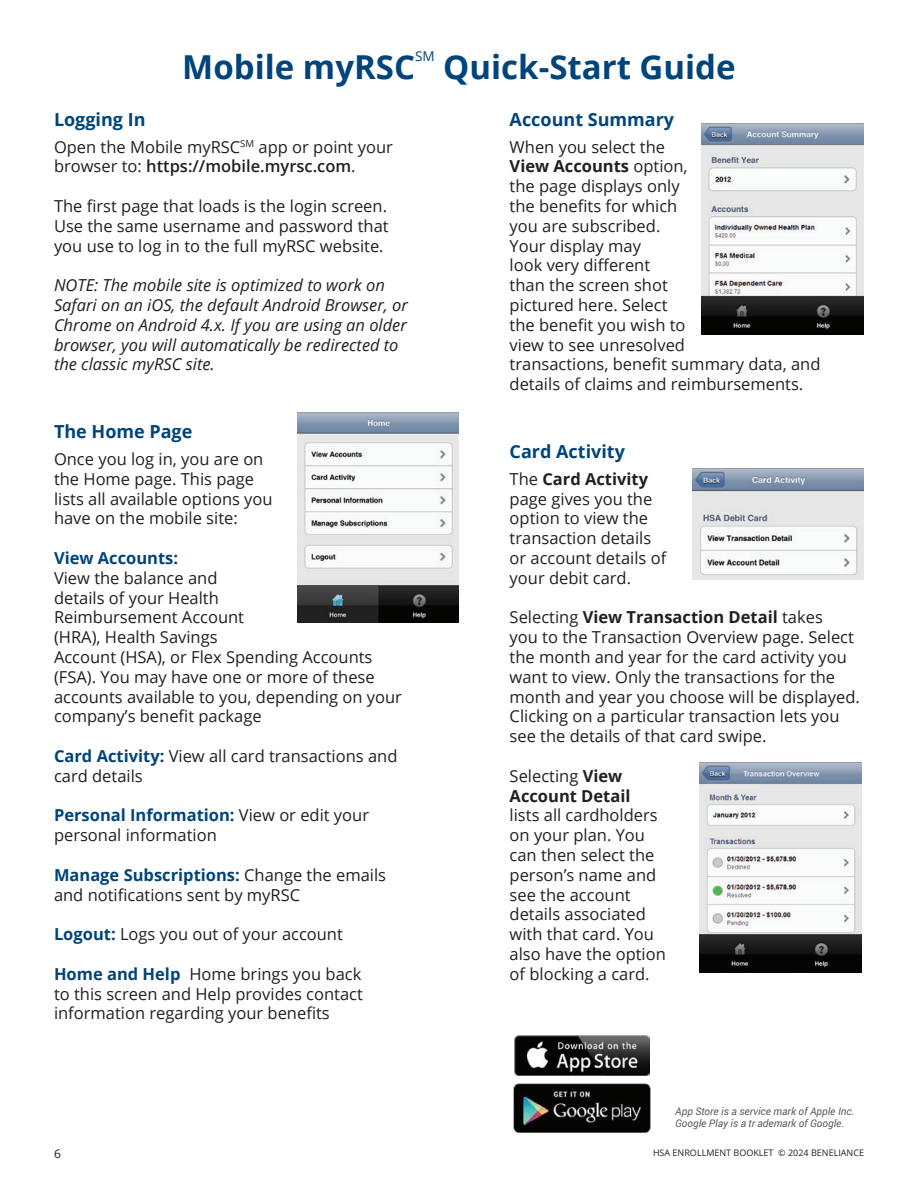
<style>
.page{position:relative;width:918px;height:1188px;background:#fff}
.page>*{position:absolute;margin:0;border:0;box-sizing:border-box;transform-origin:0 0}
.t1{font:700 33px "Open Sans";color:#00447b}
.t2{font:700 18px "Open Sans";color:#00447b}
.t3{font:16.5px/19.8px "Open Sans";color:#231f20}
.t4{font:italic 16.5px/19.8px "Open Sans";color:#231f20}
.t5{font:700 16.5px "Open Sans";color:#00447b}
.t6{font:13.5px "Open Sans";color:#00447b}
.t7{font:12px "Open Sans";color:#231f20}
.t8{font:italic 10.5px/12.6px "Roboto";color:#57585a}
.t9{font:9px "Open Sans";color:#231f20}
.s1{font-weight:600}
.s2{font-weight:700;color:#00447b}
.s3{font-weight:700}
</style>
<div class="page">
<img style="left:297px;top:413px;width:162px;height:210px">
<img style="left:701px;top:124px;width:162px;height:210px">
<img style="left:693px;top:468px;width:170px;height:111px">
<img style="left:700px;top:762px;width:162px;height:210px">
<img style="left:514px;top:1036px;width:135px;height:40px">
<img style="left:514px;top:1083px;width:137px;height:50px">
<p class="t1" style="left:182px;top:44px;width:234px">Mobile myRSC</p>
<p class="t6" style="left:415px;top:47px;width:21px">SM</p>
<p class="t1" style="left:443px;top:44px;width:294px">Quick-Start Guide</p>
<p class="t2" style="left:54px;top:107px;width:93px">Logging In</p>
<p class="t3" style="left:54px;top:136px;width:340px">Open the Mobile myRSC<sup>SM</sup> app or point your browser to: <span class="s1">https://mobile.myrsc.com</span>.</p>
<p class="t3" style="left:54px;top:196px;width:336px;text-align:justify">The first page that loads is the login screen.<br>Use the same username and password that you use to log in to the full myRSC website.</p>
<p class="t4" style="left:54px;top:275px;width:355px">NOTE: The mobile site is optimized to work on Safari on an iOS, the default Android Browser, or Chrome on Android 4.x. If you are using an older browser, you will automatically be redirected to the classic myRSC site.</p>
<p class="t2" style="left:54px;top:419px;width:140px">The Home Page</p>
<p class="t3" style="left:54px;top:449px;width:220px">Once you log in, you are on the Home page. This page lists all available options you have on the mobile site:</p>
<p class="t5" style="left:54px;top:546px;width:126px">View Accounts:</p>
<p class="t3" style="left:54px;top:567px;width:350px">View the balance and<br>details of your Health<br>Reimbursement Account<br>(HRA), Health Savings<br>Account (HSA), or Flex Spending Accounts (FSA). You may have one or more of these accounts available to you, depending on your company’s benefit package</p>
<p class="t3" style="left:54px;top:746px;width:345px"><span class="s2">Card Activity:</span> View all card transactions and card details</p>
<p class="t3" style="left:54px;top:805px;width:317px"><span class="s2">Personal Information:</span> View or edit your personal information</p>
<p class="t3" style="left:54px;top:864px;width:334px"><span class="s2">Manage Subscriptions:</span> Change the emails and notifications sent by myRSC</p>
<p class="t3" style="left:54px;top:924px;width:290px"><span class="s2">Logout:</span> Logs you out of your account</p>
<p class="t3" style="left:54px;top:963px;width:310px;text-align:justify"><span class="s2">Home and Help</span> Home brings you back to this screen and Help provides contact information regarding your benefits</p>
<p class="t2" style="left:510px;top:107px;width:166px">Account Summary</p>
<p class="t3" style="left:510px;top:136px;width:312px">When you select the<br><span class="s3">View Accounts</span> option,<br>the page displays only<br>the benefits for which<br>you are subscribed.<br>Your display may<br>look very different<br>than the screen shot<br>pictured here. Select<br>the benefit you wish to<br>view to see unresolved<br>transactions, benefit summary data, and details of claims and reimbursements.</p>
<p class="t2" style="left:510px;top:439px;width:117px">Card Activity</p>
<p class="t3" style="left:510px;top:468px;width:158px">The <span class="s3">Card Activity </span>page gives you the option to view the transaction details or account details of your debit card.</p>
<p class="t3" style="left:510px;top:607px;width:352px">Selecting <span class="s3">View Transaction Detail</span> takes<br>you to the Transaction Overview page. Select the month and year for the card activity you want to view. Only the transactions for the month and year you choose will be displayed.<br>Clicking on a particular transaction lets you see the details of that card swipe.</p>
<p class="t3" style="left:510px;top:765px;width:158px">Selecting <span class="s3">View<br>Account Detail<br></span>lists all cardholders on your plan. You can then select the person’s name and see the account details associated with that card. You also have the option of blocking a card.</p>
<p class="t8" style="left:675px;top:1105px;width:181px">App Store is a service mark of Apple Inc.<br>Google Play is a tr ademark of Google.</p>
<p class="t7" style="left:54px;top:1146px;width:8px">6</p>
<p class="t9" style="left:653px;top:1146px;width:213px">HSA ENROLLMENT BOOKLET © 2024 BENELIANCE</p>
</div>
